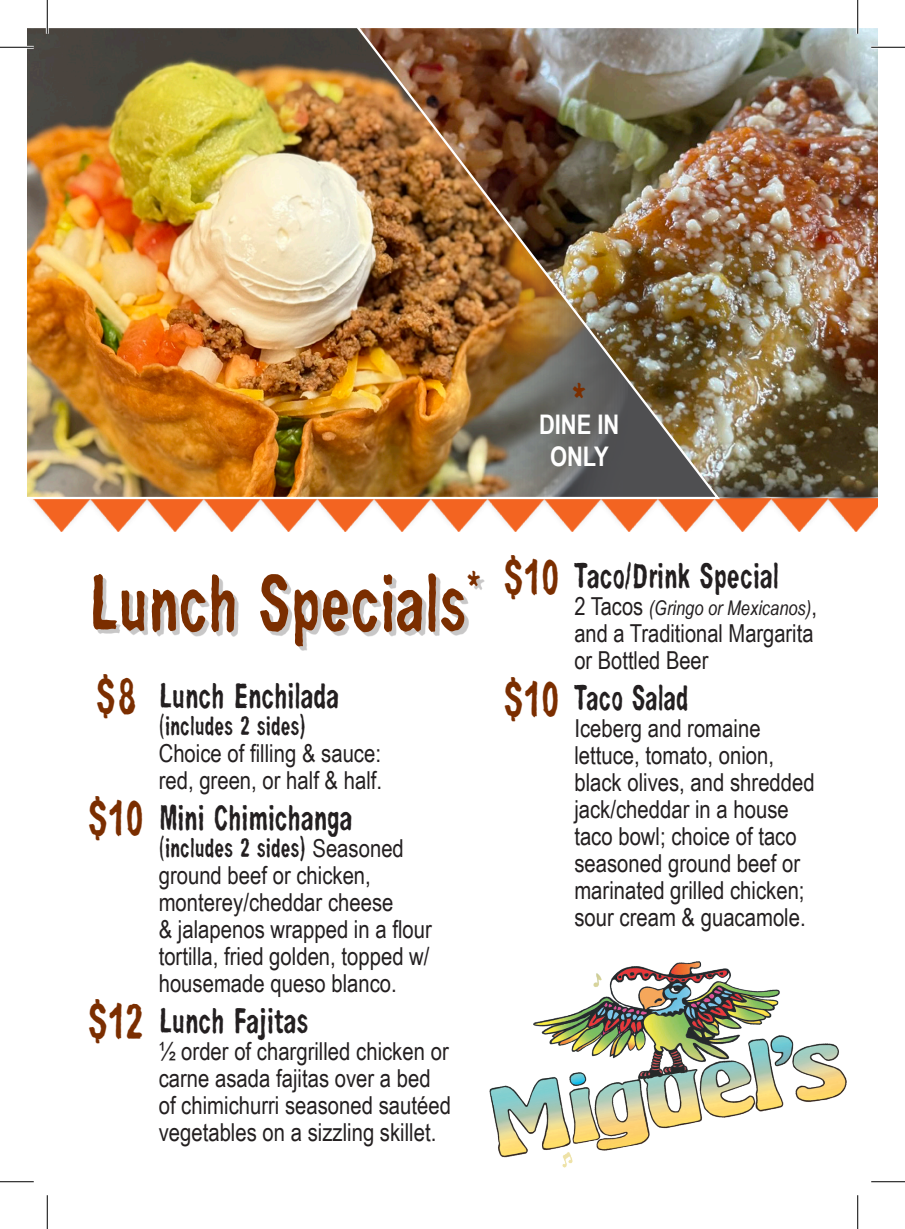
<style>
.page{position:relative;width:905px;height:1229px;background:#fff}
.page>*{position:absolute;margin:0;border:0;box-sizing:border-box;transform-origin:0 0}
.t1{font:81px "Big Bubu";color:#7b2e00}
.descrip{font:47.25px "Big Bubu";color:#7b2e00}
.descrip-2{font:36px "Big Bubu";color:#231f20}
.descrip-3{font:36px "Big Bubu";color:#231f20;scale:.95 1}
.descrip-4{font:27px "Big Bubu";color:#231f20}
.descrip-5{font:700 27px/32.4px "Arial Narrow";color:#fff;text-align:center}
.descrip-6{font:24.75px/27px "Arial Narrow";color:#231f20}
.descrip-7{font:italic 20.25px "Arial Narrow";color:#231f20}
.s1{font-size:50.4px;color:#7b2e00}
.s2{font-family:"Arial Narrow";font-size:24.75px}
.s3{font-style:normal;font-size:24.75px}
</style>
<div class="page">
<img style="left:722px;top:28px;width:156px;height:447px">
<div style="left:27px;top:475px;width:851px;height:56px;background:#231f20;opacity:.75"></div>
<img style="left:34px;top:498px;width:843px;height:33px">
<img style="left:489px;top:962px;width:357px;height:205px">
<div style="left:97px;top:574px;width:387px;height:76px;background:#231f20;opacity:.25"></div>
<img style="left:27px;top:28px;width:695px;height:472px">
<hr style="left:0;top:46px;width:34px;height:3px;background:#fff">
<hr style="left:871px;top:46px;width:33px;height:3px;background:#fff">
<hr style="left:46px;top:0;width:3px;height:34px;background:#fff">
<hr style="left:856px;top:0;width:3px;height:34px;background:#fff">
<hr style="left:0;top:47px;width:34px;height:1px;background:#000">
<hr style="left:871px;top:47px;width:33px;height:1px;background:#000">
<hr style="left:0;top:1181px;width:34px;height:1px;background:#000">
<hr style="left:871px;top:1181px;width:33px;height:1px;background:#000">
<hr style="left:47px;top:0;width:1px;height:34px;background:#000">
<hr style="left:47px;top:1195px;width:1px;height:33px;background:#000">
<hr style="left:857px;top:0;width:1px;height:34px;background:#000">
<hr style="left:857px;top:1195px;width:1px;height:33px;background:#000">
<p class="descrip" style="left:571px;top:376px;width:17px">*</p>
<p class="descrip-5" style="left:539px;top:407px;width:82px">DINE IN<br>ONLY</p>
<p class="t1" style="left:88px;top:562px;width:395px">Lunch Specials<sup>*</sup></p>
<p class="descrip-2" style="left:96px;top:678px;width:245px"><span class="s1">$8</span> Lunch Enchilada</p>
<p class="descrip-4" style="left:159px;top:712px;width:149px">(includes 2 sides)</p>
<p class="descrip-6" style="left:159px;top:739px;width:225px">Choice of filling &amp; sauce: red, green, or half &amp; half.</p>
<p class="descrip-2" style="left:88px;top:800px;width:266px"><span class="s1">$10</span> Mini Chimichanga</p>
<p class="descrip-4" style="left:159px;top:834px;width:247px">(includes 2 sides) <span class="s2">Seasoned</span></p>
<p class="descrip-6" style="left:159px;top:861px;width:275px">ground beef or chicken, monterey/cheddar cheese<br>&amp; jalapenos wrapped in a flour tortilla, fried golden, topped w/ housemade queso blanco.</p>
<p class="descrip-2" style="left:88px;top:1003px;width:222px"><span class="s1">$12</span> Lunch Fajitas</p>
<p class="descrip-6" style="left:159px;top:1037px;width:294px">½ order of chargrilled chicken or carne asada fajitas over a bed of chimichurri seasoned sautéed vegetables on a sizzling skillet.</p>
<p class="descrip-2" style="left:503px;top:558px;width:277px"><span class="s1">$10</span> Taco/Drink Special</p>
<p class="descrip-7" style="left:574px;top:594px;width:244px"><span class="s3">2 Tacos</span> (Gringo or Mexicanos)<span class="s3">,</span></p>
<p class="descrip-6" style="left:574px;top:619px;width:241px">and a Traditional Margarita or Bottled Beer</p>
<p class="descrip-3" style="left:503px;top:680px;width:196px"><span class="s1">$10</span> Taco Salad</p>
<p class="descrip-6" style="left:574px;top:714px;width:242px">Iceberg and romaine lettuce, tomato, onion, black olives, and shredded jack/cheddar in a house taco bowl; choice of taco seasoned ground beef or marinated grilled chicken; sour cream &amp; guacamole.</p>
</div>
